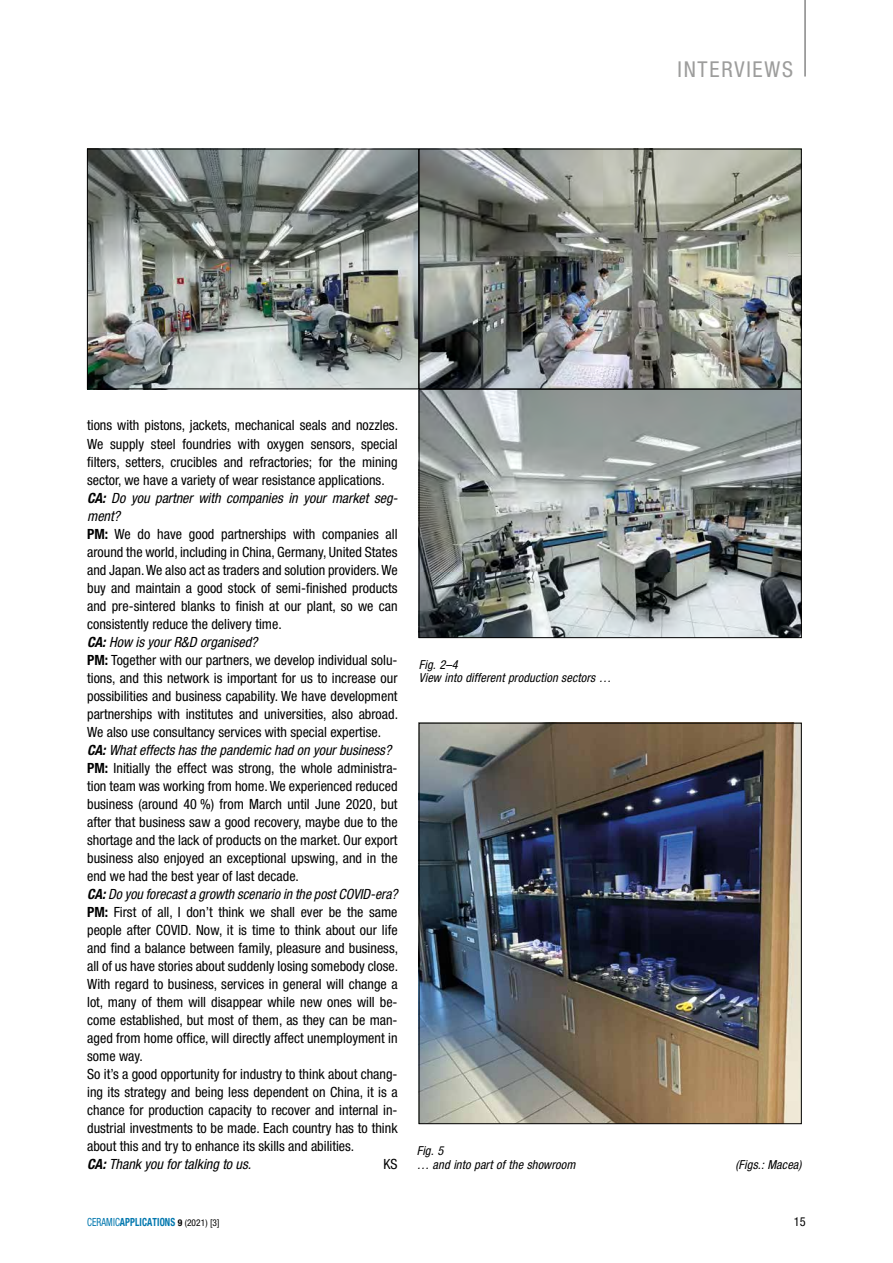
<style>
.page{position:relative;width:893px;height:1263px;background:#fff}
.page>*{position:absolute;margin:0;border:0;box-sizing:border-box;transform-origin:0 0}
.t1{font:condensed 21.9px "Helvetica Neue";letter-spacing:.08em;color:#9d9d9c}
.t2{font:condensed 14.1px/18px "Helvetica Neue";color:#000}
.t3{font:italic condensed 12.3px/13.5px "Helvetica Neue";letter-spacing:.01em;color:#000}
.t4{font:condensed 12.3px "Helvetica Neue";color:#000}
.t5{font:700 condensed 11.25px "Helvetica Neue";letter-spacing:.01em;color:#0077ae;scale:.83 1}
.s1{font-weight:700;font-style:italic}
.s2{font-style:italic}
.s3{font-weight:700}
.s4{font-weight:400}
.s5{font-size:9.3px;color:#000}
.s6{font-weight:400;font-size:9.3px;color:#000}
</style>
<div class="page">
<hr style="left:804px;top:0;width:2px;height:77px;background:#878787">
<img style="left:89px;top:151px;width:710px;height:236px">
<div style="left:419px;top:149px;width:382px;height:240px;border:1px solid #000"></div>
<div style="left:87px;top:149px;width:332px;height:240px;border:1px solid #000"></div>
<img style="left:421px;top:391px;width:378px;height:245px">
<div style="left:419px;top:389px;width:382px;height:249px;border:1px solid #000"></div>
<img style="left:421px;top:725px;width:378px;height:397px">
<div style="left:419px;top:723px;width:382px;height:401px;border:1px solid #000"></div>
<h1 class="t1" style="left:677px;top:57px;width:117px">INTERVIEWS</h1>
<p class="t2" style="left:87px;top:416px;width:312px">tions with pistons, jackets, mechanical seals and nozzles.<br>We supply steel foundries with oxygen sensors, special filters, setters, crucibles and refractories; for the mining sector, we have a variety of wear resistance applications.<br><span class="s1">CA:</span> <span class="s2">Do you partner with companies in your market seg&shy;ment?<br></span><span class="s3">PM:</span> We do have good partnerships with companies all around the world, including in China, Germany, United States and Japan. We also act as traders and solution providers. We buy and maintain a good stock of semi-finished products and pre-sintered blanks to finish at our plant, so we can consistently reduce the delivery time.<br><span class="s1">CA:</span> <span class="s2">How is your R&amp;D organised?<br></span><span class="s3">PM:</span> Together with our partners, we develop individual solu&shy;tions, and this network is important for us to increase our possibilities and business capability. We have development partnerships with institutes and universities, also abroad.<br>We also use consultancy services with special expertise.<br><span class="s1">CA:</span> <span class="s2">What effects has the pandemic had on your business?<br></span><span class="s3">PM:</span> Initially the effect was strong, the whole administra&shy;tion team was working from home. We experienced reduced business (around 40 %) from March until June 2020, but after that business saw a good recovery, maybe due to the shortage and the lack of products on the market. Our export business also enjoyed an exceptional upswing, and in the end we had the best year of last decade.<br><span class="s1">CA:</span> <span class="s2">Do you forecast a growth scenario in the post COVID-era?<br></span><span class="s3">PM:</span> First of all, I don’t think we shall ever be the same people after COVID. Now, it is time to think about our life and find a balance between family, pleasure and business, all of us have stories about suddenly losing somebody close.<br>With regard to business, services in general will change a lot, many of them will disappear while new ones will be&shy;come established, but most of them, as they can be man&shy;aged from home office, will directly affect unemployment in some way.<br>So it’s a good opportunity for industry to think about chang&shy;ing its strategy and being less dependent on China, it is a chance for production capacity to recover and internal in&shy;dustrial investments to be made. Each country has to think about this and try to enhance its skills and abilities.<br><span class="s1">CA:</span> <span class="s2">Thank you for talking to us.</span></p>
<p class="t2" style="left:383px;top:1154px;width:16px">KS</p>
<p class="t3" style="left:419px;top:658px;width:194px">Fig. 2–4<br>View into different production sectors …</p>
<p class="t3" style="left:417px;top:1144px;width:160px">Fig. 5<br>… and into part of the showroom</p>
<p class="t3" style="left:735px;top:1157px;width:68px">(Figs.: Macea)</p>
<p class="t5" style="left:87px;top:1215px;width:161px"><span class="s4">CERAMIC</span>APPLICATIONS <span class="s5">9</span> <span class="s6">(2021) [3]</span></p>
<p class="t4" style="left:794px;top:1214px;width:14px">15</p>
</div>
